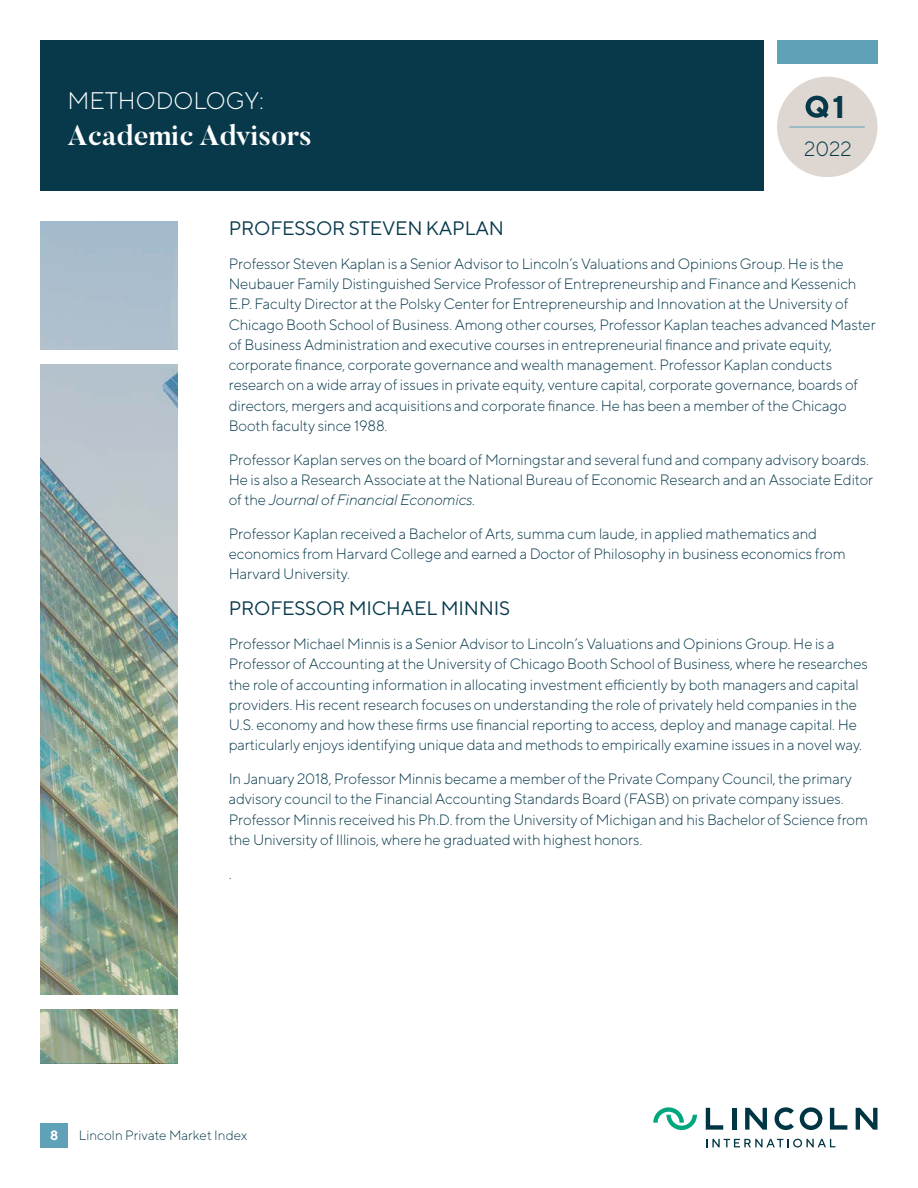
<style>
.page{position:relative;width:918px;height:1188px;background:#fff}
.page>*{position:absolute;margin:0;border:0;box-sizing:border-box;transform-origin:0 0}
.t1{font:700 31.5px "TT Norms";color:#07394b}
.t2{font:700 28.5px "Butler";color:#fff}
.t3{font:300 24px "TT Norms";color:#fff}
.t4{font:300 20.55px "TT Norms";color:#07394b}
.Header_TT_Norms_13pt{font:19.5px "TT Norms";letter-spacing:-.01em;color:#07394b}
.Body_TT_Norms_Light{font:300 15px/20.2px "TT Norms";letter-spacing:-.01em;color:#07394b}
.t5{font:300 13.5px "TT Norms";color:#07394b}
.t6{font:700 13.5px "TT Norms";color:#fff}
.s1{font-style:italic}
</style>
<div class="page">
<div style="left:777px;top:40px;width:101px;height:24px;background:#5fa2b8"></div>
<div style="left:777px;top:77px;width:101px;height:100px;background:#ded6d0;border-radius:50%"></div>
<hr style="left:790px;top:127px;width:75px;height:1px;background:#5fa2b8">
<svg style="left:806px;top:96px;width:23px;height:22px"></svg>
<hr style="left:732px;top:1108px;width:4px;height:22px;background:#003543">
<svg style="left:745px;top:1108px;width:22px;height:22px"></svg>
<svg style="left:706px;top:1108px;width:17px;height:22px"></svg>
<svg style="left:856px;top:1108px;width:21px;height:22px"></svg>
<svg style="left:830px;top:1108px;width:17px;height:22px"></svg>
<svg style="left:775px;top:1107px;width:19px;height:23px"></svg>
<svg style="left:800px;top:1107px;width:22px;height:23px"></svg>
<svg style="left:653px;top:1107px;width:44px;height:23px"></svg>
<svg style="left:706px;top:1139px;width:129px;height:9px"></svg>
<div style="left:40px;top:1123px;width:28px;height:25px;background:#5fa2b8"></div>
<div style="left:40px;top:40px;width:724px;height:151px;background:#07394b"></div>
<img style="left:40px;top:221px;width:137px;height:842px">
<div style="left:23px;top:996px;width:171px;height:13px;background:#fff"></div>
<div style="left:23px;top:350px;width:171px;height:13px;background:#fff"></div>
<p class="t3" style="left:68px;top:86px;width:198px">METHODOLOGY:</p>
<p class="t2" style="left:68px;top:117px;width:246px">Academic Advisors</p>
<h1 class="t1" style="left:832px;top:87px;width:14px">1</h1>
<h3 class="t4" style="left:804px;top:136px;width:49px">2022</h3>
<p class="Header_TT_Norms_13pt" style="left:229px;top:216px;width:277px">PROFESSOR STEVEN KAPLAN</p>
<p class="Body_TT_Norms_Light" style="left:229px;top:253px;width:649px">Professor Steven Kaplan is a Senior Advisor to Lincoln’s Valuations and Opinions Group. He is the Neubauer Family Distinguished Service Professor of Entrepreneurship and Finance and Kessenich E.P. Faculty Director at the Polsky Center for Entrepreneurship and Innovation at the University of Chicago Booth School of Business. Among other courses, Professor Kaplan teaches advanced Master of Business Administration and executive courses in entrepreneurial finance and private equity, corporate finance, corporate governance and wealth management. Professor Kaplan conducts research on a wide array of issues in private equity, venture capital, corporate governance, boards of directors, mergers and acquisitions and corporate finance. He has been a member of the Chicago Booth faculty since 1988.</p>
<p class="Body_TT_Norms_Light" style="left:229px;top:449px;width:646px">Professor Kaplan serves on the board of Morningstar and several fund and company advisory boards.<br>He is also a Research Associate at the National Bureau of Economic Research and an Associate Editor of the <span class="s1">Journal of Financial Economics.</span></p>
<p class="Body_TT_Norms_Light" style="left:229px;top:523px;width:619px">Professor Kaplan received a Bachelor of Arts, summa cum laude, in applied mathematics and economics from Harvard College and earned a Doctor of Philosophy in business economics from<br>Harvard University.</p>
<p class="Header_TT_Norms_13pt" style="left:229px;top:596px;width:283px">PROFESSOR MICHAEL MINNIS</p>
<p class="Body_TT_Norms_Light" style="left:229px;top:633px;width:641px">Professor Michael Minnis is a Senior Advisor to Lincoln’s Valuations and Opinions Group. He is a Professor of Accounting at the University of Chicago Booth School of Business, where he researches the role of accounting information in allocating investment efficiently by both managers and capital providers. His recent research focuses on understanding the role of privately held companies in the U.S. economy and how these firms use financial reporting to access, deploy and manage capital. He particularly enjoys identifying unique data and methods to empirically examine issues in a novel way.</p>
<p class="Body_TT_Norms_Light" style="left:229px;top:768px;width:641px">In January 2018, Professor Minnis became a member of the Private Company Council, the primary advisory council to the Financial Accounting Standards Board (FASB) on private company issues.<br>Professor Minnis received his Ph.D. from the University of Michigan and his Bachelor of Science from the University of Illinois, where he graduated with highest honors.</p>
<p class="Body_TT_Norms_Light" style="left:229px;top:863px;width:4px">.</p>
<p class="t6" style="left:50px;top:1127px;width:10px">8</p>
<p class="t5" style="left:79px;top:1127px;width:170px">Lincoln Private Market Index</p>
</div>
